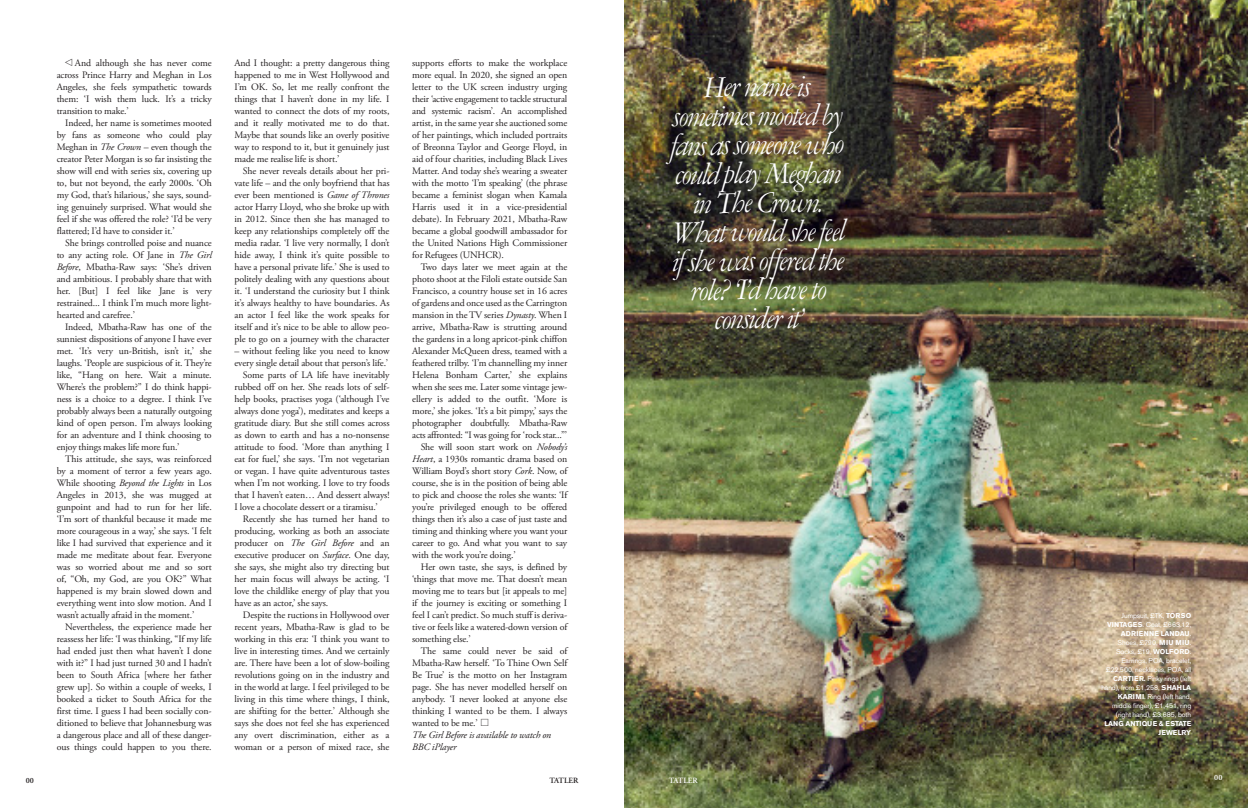
<style>
.page{position:relative;width:1248px;height:808px;background:#fff}
.page>*{position:absolute;margin:0;border:0;box-sizing:border-box;transform-origin:0 0}
.t1{font:italic 29px/29px "Amsterdamer Gar P";color:#fff;text-align:center}
.BODY_COPY_-_Garamond{font:9.9px/12px "Adobe Garamond Pro";letter-spacing:-.01em;color:#231f20;text-align:justify}
.BODY_COPY_-_Garamond-2{font:italic 9.9px/12px "Adobe Garamond Pro";letter-spacing:-.01em;color:#231f20}
.BODY_COPY_-_Garamond-3{font:600 8px "Adobe Garamond Pro";color:#fff}
.BODY_COPY_-_Garamond-4{font:600 8px "Adobe Garamond Pro";color:#231f20}
.BODY_COPY_-_Garamond-5{font:7px/9px "Akzidenz Grotesk Pro";letter-spacing:-.01em;color:#fff;text-align:right}
.s1{font-style:italic}
.s2{font-weight:700}
</style>
<div class="page">
<img style="left:624px;top:0;width:623px;height:808px">
<p class="BODY_COPY_-_Garamond-4" style="left:26px;top:775px;width:10px">00</p>
<p class="BODY_COPY_-_Garamond" style="left:57px;top:57px;width:156px;text-indent:18px">And although she has never come across Prince Harry and Meghan in Los Angeles, she feels sympathetic towards them: ‘I wish them luck. It’s a tricky transition to make.’</p>
<p class="BODY_COPY_-_Garamond" style="left:57px;top:117px;width:156px;text-indent:9px">Indeed, her name is sometimes mooted by fans as someone who could play Meghan in <span class="s1">The Crown</span> – even though the creator Peter Morgan is so far insisting the show will end with series six, covering up to, but not beyond, the early 2000s. ‘Oh my God, that’s hilarious,’ she says, sound&shy;ing genuinely surprised. What would she feel if she was offered the role? ‘I’d be very flattered; I’d have to consider it.’</p>
<p class="BODY_COPY_-_Garamond" style="left:57px;top:237px;width:156px;text-indent:9px">She brings controlled poise and nuance to any acting role. Of Jane in <span class="s1">The Girl Before</span>, Mbatha-Raw says: ‘She’s driven and ambitious. I probably share that with her. [But] I feel like Jane is very restrained... I think I’m much more light&shy;hearted and carefree.’</p>
<p class="BODY_COPY_-_Garamond" style="left:57px;top:321px;width:156px;text-indent:9px">Indeed, Mbatha-Raw has one of the sunniest dispositions of anyone I have ever met. ‘It’s very un-British, isn’t it,’ she laughs. ‘People are suspicious of it. They’re like, “Hang on here. Wait a minute.<br>Where’s the problem?” I do think happi&shy;ness is a choice to a degree. I think I’ve probably always been a naturally outgoing kind of open person. I’m always looking for an adventure and I think choosing to enjoy things makes life more fun.’</p>
<p class="BODY_COPY_-_Garamond" style="left:57px;top:453px;width:156px;text-indent:9px">This attitude, she says, was reinforced by a moment of terror a few years ago.<br>While shooting <span class="s1">Beyond the Lights</span> in Los Angeles in 2013, she was mugged at gunpoint and had to run for her life. ‘I’m sort of thankful because it made me more courageous in a way,’ she says. ‘I felt like I had survived that experience and it made me meditate about fear. Everyone was so worried about me and so sort of, “Oh, my God, are you OK?” What happened is my brain slowed down and everything went into slow motion. And I wasn’t actually afraid in the moment.’</p>
<p class="BODY_COPY_-_Garamond" style="left:57px;top:621px;width:156px;text-indent:9px">Nevertheless, the experience made her reassess her life: ‘I was thinking, “If my life had ended just then what haven’t I done with it?” I had just turned 30 and I hadn’t been to South Africa [where her father grew up]. So within a couple of weeks, I booked a ticket to South Africa for the first time. I guess I had been socially con&shy;ditioned to believe that Johannesburg was a dangerous place and all of these danger&shy;ous things could happen to you there.</p>
<p class="BODY_COPY_-_Garamond" style="left:234px;top:57px;width:156px">And I thought: a pretty dangerous thing happened to me in West Hollywood and I’m OK. So, let me really confront the things that I haven’t done in my life. I wanted to connect the dots of my roots, and it really motivated me to do that.<br>Maybe that sounds like an overly positive way to respond to it, but it genuinely just made me realise life is short.’</p>
<p class="BODY_COPY_-_Garamond" style="left:234px;top:165px;width:156px;text-indent:9px">She never reveals details about her pri&shy;vate life – and the only boyfriend that has ever been mentioned is <span class="s1">Game of Thrones </span>actor Harry Lloyd, who she broke up with in 2012. Since then she has managed to keep any relationships completely off the media radar. ‘I live very normally, I don’t hide away, I think it’s quite possible to have a personal private life.’ She is used to politely dealing with any questions about it. ‘I understand the curiosity but I think it’s always healthy to have boundaries. As an actor I feel like the work speaks for itself and it’s nice to be able to allow peo&shy;ple to go on a journey with the character</p>
<p class="BODY_COPY_-_Garamond" style="left:234px;top:345px;width:156px">– without feeling like you need to know every single detail about that person’s life.’</p>
<p class="BODY_COPY_-_Garamond" style="left:234px;top:369px;width:156px;text-indent:9px">Some parts of LA life have inevitably rubbed off on her. She reads lots of self&shy;help books, practises yoga (‘although I’ve always done yoga’), meditates and keeps a gratitude diary. But she still comes across as down to earth and has a no-nonsense attitude to food. ‘More than anything I eat for fuel,’ she says. ‘I’m not vegetarian or vegan. I have quite adventurous tastes when I’m not working. I love to try foods that I haven’t eaten… And dessert always!<br>I love a chocolate dessert or a tiramisu.’</p>
<p class="BODY_COPY_-_Garamond" style="left:234px;top:513px;width:156px;text-indent:9px">Recently she has turned her hand to producing, working as both an associate producer on <span class="s1">The Girl Before</span> and an executive producer on <span class="s1">Surface</span>. One day, she says, she might also try directing but her main focus will always be acting. ‘I love the childlike energy of play that you have as an actor,’ she says.</p>
<p class="BODY_COPY_-_Garamond" style="left:234px;top:609px;width:156px;text-indent:9px">Despite the ructions in Hollywood over recent years, Mbatha-Raw is glad to be working in this era: ‘I think you want to live in interesting times. And we certainly are. There have been a lot of slow-boiling revolutions going on in the industry and in the world at large. I feel privileged to be living in this time where things, I think, are shifting for the better.’ Although she says she does not feel she has experienced any overt discrimination, either as a woman or a person of mixed race, she</p>
<p class="BODY_COPY_-_Garamond" style="left:412px;top:57px;width:156px">supports efforts to make the workplace more equal. In 2020, she signed an open letter to the UK screen industry urging their ‘active engagement to tackle structural and systemic racism’. An accomplished artist, in the same year she auctioned some of her paintings, which included portraits of Breonna Taylor and George Floyd, in aid of four charities, including Black Lives Matter. And today she’s wearing a sweater with the motto ‘I’m speaking’ (the phrase became a feminist slogan when Kamala Harris used it in a vice-presidential debate). In February 2021, Mbatha-Raw became a global goodwill ambassador for the United Nations High Commissioner for Refugees (UNHCR).</p>
<p class="BODY_COPY_-_Garamond" style="left:412px;top:261px;width:156px;text-indent:9px">Two days later we meet again at the photo shoot at the Filoli estate outside San Francisco, a country house set in 16 acres of gardens and once used as the Carrington mansion in the TV series <span class="s1">Dynasty</span>. When I arrive, Mbatha-Raw is strutting around the gardens in a long apricot-pink chiffon Alexander McQueen dress, teamed with a feathered trilby. ‘I’m channelling my inner Helena Bonham Carter,’ she explains when she sees me. Later some vintage jew&shy;ellery is added to the outfit. ‘More is more,’ she jokes. ‘It’s a bit pimpy,’ says the photographer doubtfully. Mbatha-Raw acts affronted: “I was going for ‘rock star...”’</p>
<p class="BODY_COPY_-_Garamond" style="left:412px;top:441px;width:156px;text-indent:9px">She will soon start work on <span class="s1">Nobody’s Heart</span>, a 1930s romantic drama based on William Boyd’s short story <span class="s1">Cork</span>. Now, of course, she is in the position of being able to pick and choose the roles she wants: ‘If you’re privileged enough to be offered things then it’s also a case of just taste and timing and thinking where you want your career to go. And what you want to say with the work you’re doing.’</p>
<p class="BODY_COPY_-_Garamond" style="left:412px;top:561px;width:156px;text-indent:9px">Her own taste, she says, is defined by ‘things that move me. That doesn’t mean moving me to tears but [it appeals to me] if the journey is exciting or something I feel I can’t predict. So much stuff is deriva&shy;tive or feels like a watered-down version of something else.’</p>
<p class="BODY_COPY_-_Garamond" style="left:412px;top:645px;width:156px;text-indent:9px">The same could never be said of Mbatha-Raw herself. ‘To Thine Own Self Be True’ is the motto on her Instagram page. She has never modelled herself on anybody. ‘I never looked at anyone else thinking I wanted to be them. I always wanted to be me.’</p>
<p class="BODY_COPY_-_Garamond-2" style="left:412px;top:729px;width:140px">The Girl Before is available to watch on<br>BBC iPlayer</p>
<p class="BODY_COPY_-_Garamond-4" style="left:549px;top:775px;width:30px">TATLER</p>
<p class="t1" style="left:668px;top:75px;width:175px;rotate:-1deg">Her name is sometimes mooted by fans as someone who could play Meghan in The Crown.<br>What would she feel if she was offered the role? ‘I’d have to consider it’</p>
<p class="BODY_COPY_-_Garamond-5" style="left:1101px;top:611px;width:91px">Jumpsuit, £TK, <span class="s2">TORSO<br>VINTAGES</span>. Coat, £663.12,<br><span class="s2">ADRIENNE LANDAU</span>.<br>Shoes, £790, <span class="s2">MIU MIU</span>.<br>Socks, £19, <span class="s2">WOLFORD</span>.<br>Earrings, POA, bracelet, £22,500, necklaces, POA, all<br><span class="s2">CARTIER.</span> Pinky rings (left hand), from £1,258, <span class="s2">SHAHLA<br>KARIMI</span>. Ring (left hand, middle finger), £1,451, ring (right hand), £3,685, both<br><span class="s2">LANG ANTIQUE &amp; ESTATE<br>JEWELRY</span></p>
<p class="BODY_COPY_-_Garamond-3" style="left:668px;top:775px;width:30px">TATLER</p>
<p class="BODY_COPY_-_Garamond-3" style="left:1214px;top:773px;width:10px">00</p>
</div>
